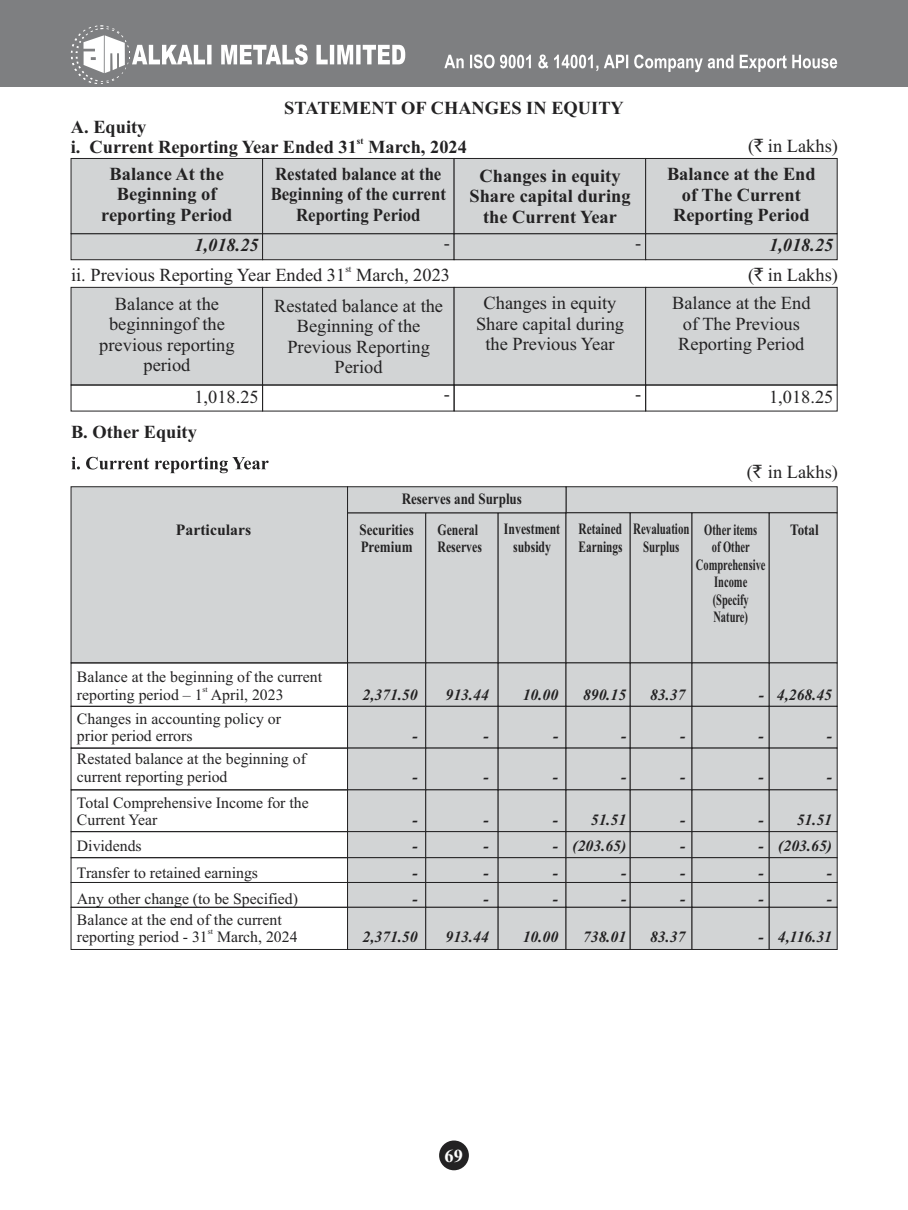
<style>
.page{position:relative;width:908px;height:1210px;background:#fff}
.page>*{position:absolute;margin:0;border:0;box-sizing:border-box;transform-origin:0 0}
.t1{font:18.38px/20.3px "Times New Roman";color:#232223;text-align:center}
.t2{font:700 18.38px/20.3px "Times New Roman";color:#232223;text-align:center}
.t3{font:700 18.38px/20.3px "Times New Roman";color:#232223;text-align:center;scale:.91 1}
.t4{font:italic 700 18.38px "Times New Roman";color:#232223}
.t5{font:700 18.38px "Times New Roman";color:#fff}
.t6{font:15.75px/17.5px "Times New Roman";color:#232223}
.t7{font:italic 700 15.75px "Times New Roman";color:#232223}
.t8{font:700 15.75px/17.5px "Times New Roman";color:#232223;text-align:center;scale:.67 1}
.t9{font:700 15.75px/17.5px "Times New Roman";color:#232223;scale:.83 1}
.t10{font:700 15.75px/17.5px "Times New Roman";color:#232223;scale:.75 1}
.t11{font:700 15.75px/17.5px "Times New Roman";color:#232223;text-align:center;scale:.69 1}
.t12{font:700 15.75px/17.5px "Times New Roman";color:#232223;scale:.72 1}
.t13{font:700 15.75px "Times New Roman";color:#232223}
.t14{font:9.1px "Times New Roman";color:#232223}
.t15{font:700 9.1px "Times New Roman";color:#232223}
.t16{font:7.88px "Times New Roman";color:#232223}
.s1{font-family:"Rupee Foradian"}
.s2{font-weight:700;font-style:italic}
</style>
<div class="page">
<div style="left:70px;top:158px;width:767px;height:103px;background:#d2d4d5"></div>
<div style="left:70px;top:286px;width:767px;height:100px;background:#d2d4d5"></div>
<div style="left:71px;top:384px;width:192px;height:27px;border:1px solid #232223"></div>
<div style="left:262px;top:384px;width:192px;height:27px;border:1px solid #232223"></div>
<div style="left:453px;top:384px;width:193px;height:27px;border:1px solid #232223"></div>
<div style="left:645px;top:384px;width:192px;height:27px;border:1px solid #232223"></div>
<svg style="left:71px;top:457px;width:197px;height:16px"></svg>
<div style="left:70px;top:486px;width:276px;height:178px;background:#d2d4d5"></div>
<div style="left:71px;top:662px;width:277px;height:45px;border:1px solid #232223"></div>
<div style="left:71px;top:706px;width:277px;height:42px;border:1px solid #232223"></div>
<div style="left:71px;top:747px;width:277px;height:43px;border:1px solid #232223"></div>
<div style="left:71px;top:789px;width:277px;height:43px;border:1px solid #232223"></div>
<div style="left:71px;top:831px;width:277px;height:27px;border:1px solid #232223"></div>
<div style="left:71px;top:857px;width:277px;height:26px;border:1px solid #232223"></div>
<div style="left:71px;top:882px;width:277px;height:25px;border:1px solid #232223"></div>
<div style="left:71px;top:907px;width:277px;height:43px;border:1px solid #232223"></div>
<svg style="left:346px;top:486px;width:491px;height:464px;background:#cacccd"></svg>
<div style="left:0;top:0;width:907px;height:86px;background:#7e7f81"></div>
<svg style="left:444px;top:54px;width:392px;height:18px"></svg>
<svg style="left:71px;top:25px;width:334px;height:59px"></svg>
<div style="left:439px;top:1140px;width:29px;height:30px;background:#232223;border-radius:50%"></div>
<p class="t2" style="left:284px;top:99px;width:341px">STATEMENT OF CHANGES IN EQUITY</p>
<p class="t2" style="left:71px;top:118px;width:77px">A. Equity</p>
<p class="t15" style="left:357px;top:138px;width:8px">st</p>
<p class="t2" style="left:71px;top:139px;width:397px">i. Current Reporting Year Ended 31 March, 2024</p>
<p class="t1" style="left:747px;top:138px;width:91px">(<span class="s1">`</span> in Lakhs)</p>
<p class="t2" style="left:101px;top:166px;width:132px">Balance At the<br>Beginning of reporting Period</p>
<p class="t3" style="left:270px;top:166px;width:194px">Restated balance at the<br>Beginning of the current<br>Reporting Period</p>
<p class="t2" style="left:469px;top:168px;width:162px">Changes in equity<br>Share capital during the Current Year</p>
<p class="t2" style="left:666px;top:166px;width:150px">Balance at the End of The Current<br>Reporting Period</p>
<p class="t4" style="left:194px;top:239px;width:66px">1,018.25</p>
<p class="t1" style="left:443px;top:234px;width:8px">-</p>
<p class="t1" style="left:635px;top:234px;width:8px">-</p>
<p class="t1" style="left:747px;top:232px;width:91px;line-height:29.9px;text-align:right"><span class="s2">1,018.25<br></span>(<span class="s1">`</span> in Lakhs)</p>
<p class="t1" style="left:99px;top:295px;width:137px">Balance at the beginningof the previous reporting period</p>
<p class="t1" style="left:274px;top:297px;width:170px">Restated balance at the<br>Beginning of the<br>Previous Reporting<br>Period</p>
<p class="t1" style="left:476px;top:295px;width:149px">Changes in equity<br>Share capital during the Previous Year</p>
<p class="t1" style="left:672px;top:295px;width:140px">Balance at the End of The Previous<br>Reporting Period</p>
<p class="t14" style="left:345px;top:266px;width:8px">st</p>
<p class="t1" style="left:71px;top:267px;width:380px">ii. Previous Reporting Year Ended 31 March, 2023</p>
<p class="t1" style="left:194px;top:388px;width:66px">1,018.25</p>
<p class="t1" style="left:443px;top:386px;width:8px">-</p>
<p class="t1" style="left:635px;top:386px;width:8px">-</p>
<p class="t1" style="left:768px;top:388px;width:66px">1,018.25</p>
<p class="t2" style="left:71px;top:424px;width:127px">B. Other Equity</p>
<p class="t9" style="left:401px;top:492px;width:146px">Reserves and Surplus</p>
<p class="t1" style="left:746px;top:463px;width:93px">(<span class="s1">`</span> in Lakhs)</p>
<p class="t13" style="left:176px;top:524px;width:77px">Particulars</p>
<p class="t9" style="left:359px;top:522px;width:67px">Securities<br>Premium</p>
<p class="t10" style="left:437px;top:522px;width:61px">General<br>Reserves</p>
<p class="t10" style="left:504px;top:522px;width:76px;text-align:center">Investment subsidy</p>
<p class="t12" style="left:578px;top:522px;width:63px">Retained<br>Earnings</p>
<p class="t11" style="left:633px;top:522px;width:83px">Revaluation<br>Surplus</p>
<p class="t8" style="left:695px;top:522px;width:105px">Other items<br>of Other<br>Comprehensive<br>Income (Specify<br>Nature)</p>
<p class="t9" style="left:790px;top:522px;width:36px">Total</p>
<p class="t6" style="left:77px;top:669px;width:246px">Balance at the beginning of the current</p>
<p class="t16" style="left:202px;top:686px;width:7px">st</p>
<p class="t6" style="left:77px;top:687px;width:208px">reporting period – 1 April, 2023</p>
<p class="t7" style="left:362px;top:689px;width:57px">2,371.50</p>
<p class="t7" style="left:445px;top:689px;width:45px">913.44</p>
<p class="t7" style="left:522px;top:689px;width:37px">10.00</p>
<p class="t7" style="left:582px;top:689px;width:45px">890.15</p>
<p class="t7" style="left:649px;top:689px;width:37px">83.37</p>
<p class="t7" style="left:758px;top:689px;width:75px">- 4,268.45</p>
<p class="t6" style="left:77px;top:711px;width:205px">Changes in accounting policy or prior period errors</p>
<p class="t7" style="left:412px;top:731px;width:7px">-</p>
<p class="t7" style="left:483px;top:731px;width:7px">-</p>
<p class="t7" style="left:553px;top:731px;width:7px">-</p>
<p class="t7" style="left:621px;top:731px;width:7px">-</p>
<p class="t7" style="left:680px;top:731px;width:7px">-</p>
<p class="t7" style="left:758px;top:731px;width:7px">-</p>
<p class="t7" style="left:826px;top:731px;width:7px">-</p>
<p class="t6" style="left:77px;top:751px;width:230px">Restated balance at the beginning of current reporting period</p>
<p class="t6" style="left:77px;top:795px;width:233px">Total Comprehensive Income for the<br>Current Year</p>
<p class="t7" style="left:412px;top:771px;width:7px">-</p>
<p class="t7" style="left:483px;top:771px;width:7px">-</p>
<p class="t7" style="left:553px;top:771px;width:7px">-</p>
<p class="t7" style="left:621px;top:771px;width:7px">-</p>
<p class="t7" style="left:680px;top:771px;width:7px">-</p>
<p class="t7" style="left:758px;top:771px;width:7px">-</p>
<p class="t7" style="left:826px;top:771px;width:7px">-</p>
<p class="t7" style="left:412px;top:814px;width:7px">-</p>
<p class="t7" style="left:483px;top:814px;width:7px">-</p>
<p class="t7" style="left:553px;top:814px;width:75px">- 51.51</p>
<p class="t7" style="left:680px;top:814px;width:7px">-</p>
<p class="t7" style="left:758px;top:814px;width:75px">- 51.51</p>
<p class="t6" style="left:77px;top:839px;width:66px">Dividends</p>
<p class="t7" style="left:412px;top:840px;width:7px">-</p>
<p class="t7" style="left:483px;top:840px;width:7px">-</p>
<p class="t7" style="left:553px;top:840px;width:75px">- (203.65)</p>
<p class="t7" style="left:680px;top:840px;width:7px">-</p>
<p class="t7" style="left:758px;top:840px;width:75px">- (203.65)</p>
<p class="t6" style="left:77px;top:865px;width:182px">Transfer to retained earnings</p>
<p class="t7" style="left:412px;top:867px;width:7px">-</p>
<p class="t7" style="left:483px;top:867px;width:7px">-</p>
<p class="t7" style="left:553px;top:867px;width:7px">-</p>
<p class="t7" style="left:621px;top:867px;width:7px">-</p>
<p class="t7" style="left:680px;top:867px;width:7px">-</p>
<p class="t7" style="left:758px;top:867px;width:7px">-</p>
<p class="t7" style="left:826px;top:867px;width:7px">-</p>
<p class="t6" style="left:77px;top:891px;width:222px">Any other change (to be Specified)</p>
<p class="t7" style="left:412px;top:893px;width:7px">-</p>
<p class="t7" style="left:483px;top:893px;width:7px">-</p>
<p class="t7" style="left:553px;top:893px;width:7px">-</p>
<p class="t7" style="left:621px;top:893px;width:7px">-</p>
<p class="t7" style="left:680px;top:893px;width:7px">-</p>
<p class="t7" style="left:758px;top:893px;width:7px">-</p>
<p class="t7" style="left:826px;top:893px;width:7px">-</p>
<p class="t6" style="left:77px;top:912px;width:206px">Balance at the end of the current</p>
<p class="t16" style="left:208px;top:929px;width:7px">st</p>
<p class="t6" style="left:77px;top:929px;width:222px">reporting period - 31 March, 2024</p>
<p class="t7" style="left:362px;top:931px;width:57px">2,371.50</p>
<p class="t7" style="left:445px;top:931px;width:45px">913.44</p>
<p class="t7" style="left:522px;top:931px;width:37px">10.00</p>
<p class="t7" style="left:582px;top:931px;width:45px">738.01</p>
<p class="t7" style="left:649px;top:931px;width:37px">83.37</p>
<p class="t7" style="left:758px;top:931px;width:75px">- 4,116.31</p>
<p class="t5" style="left:444px;top:1149px;width:20px">69</p>
</div>
